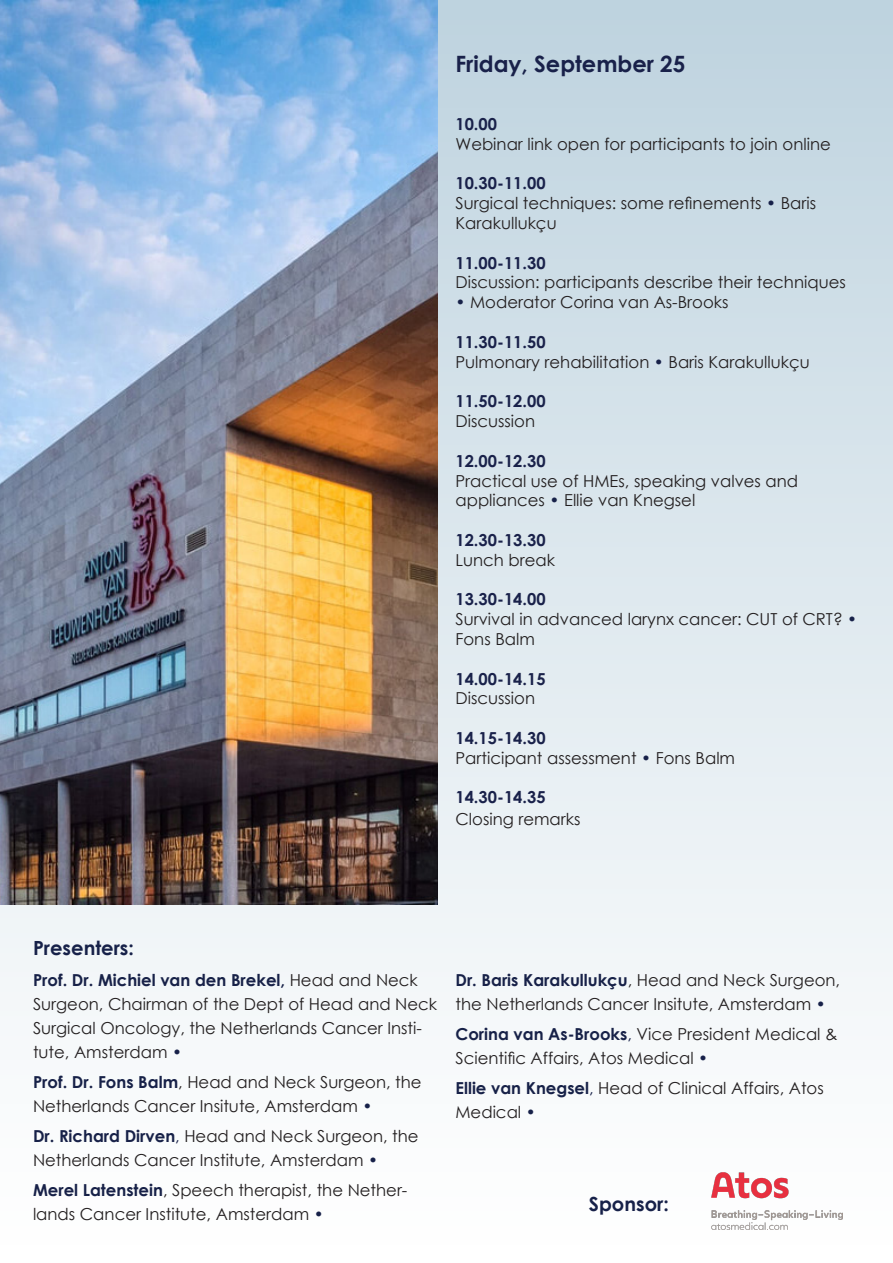
<style>
.page{position:relative;width:893px;height:1263px;background:#fff}
.page>*{position:absolute;margin:0;border:0;box-sizing:border-box;transform-origin:0 0}
.t1{font:700 22.5px "Century Gothic";color:#19214a}
.t2{font:700 19.5px "Century Gothic";color:#172149}
.t3{font:16.5px/24px "Century Gothic";color:#231f20}
.t4{font:700 16.5px "Century Gothic";color:#19214a}
.s1{color:#172149}
.s2{font-weight:700;color:#172148}
.s3{color:#172148}
</style>
<div class="page">
<div style="left:0;top:0;width:893px;height:1245px;background:linear-gradient(to bottom,#bfd3df,#fff)"></div>
<img style="left:0;top:0;width:437px;height:904px">
<img style="left:711px;top:1173px;width:132px;height:57px">
<p class="t1" style="left:455px;top:46px;width:231px">Friday, September 25</p>
<p class="t4" style="left:455px;top:112px;width:43px">10.00</p>
<p class="t3" style="left:455px;top:132px;width:377px">Webinar link open for participants to join online</p>
<p class="t4" style="left:455px;top:171px;width:92px">10.30-11.00</p>
<p class="t3" style="left:455px;top:191px;width:362px">Surgical techniques: some refinements <span class="s1">•</span> Baris</p>
<p class="t3" style="left:455px;top:211px;width:103px">Karakullukçu</p>
<p class="t4" style="left:455px;top:250px;width:92px">11.00-11.30</p>
<p class="t3" style="left:455px;top:270px;width:392px">Discussion: participants describe their techniques</p>
<p class="t3" style="left:455px;top:290px;width:275px"><span class="s1">•</span> Moderator Corina van As-Brooks</p>
<p class="t4" style="left:455px;top:329px;width:92px">11.30-11.50</p>
<p class="t3" style="left:455px;top:349px;width:356px">Pulmonary rehabilitation <span class="s1">•</span> Baris Karakullukçu</p>
<p class="t4" style="left:455px;top:389px;width:92px">11.50-12.00</p>
<p class="t3" style="left:455px;top:409px;width:81px">Discussion</p>
<p class="t4" style="left:455px;top:448px;width:92px">12.00-12.30</p>
<p class="t3" style="left:455px;top:468px;width:344px">Practical use of HMEs, speaking valves and</p>
<p class="t3" style="left:455px;top:488px;width:241px">appliances <span class="s1">•</span> Ellie van Knegsel</p>
<p class="t4" style="left:455px;top:527px;width:92px">12.30-13.30</p>
<p class="t3" style="left:455px;top:547px;width:101px">Lunch break</p>
<p class="t4" style="left:455px;top:587px;width:92px">13.30-14.00</p>
<p class="t3" style="left:455px;top:609px;width:403px;line-height:19.8px">Survival in advanced larynx cancer: CUT of CRT? <span class="s1">•<br></span>Fons Balm</p>
<p class="t4" style="left:455px;top:666px;width:92px">14.00-14.15</p>
<p class="t3" style="left:455px;top:686px;width:81px">Discussion</p>
<p class="t4" style="left:455px;top:725px;width:92px">14.15-14.30</p>
<p class="t3" style="left:455px;top:745px;width:281px">Participant assessment <span class="s1">•</span> Fons Balm</p>
<p class="t4" style="left:455px;top:785px;width:92px">14.30-14.35</p>
<p class="t3" style="left:455px;top:807px;width:127px">Closing remarks</p>
<p class="t2" style="left:33px;top:933px;width:103px">Presenters:</p>
<p class="t3" style="left:33px;top:968px;width:406px"><span class="s2">Prof. Dr. Michiel van den Brekel,</span> Head and Neck Surgeon, Chairman of the Dept of Head and Neck Surgical Oncology, the Netherlands Cancer Insti&shy;tute, Amsterdam <span class="s1">•</span></p>
<p class="t3" style="left:33px;top:1070px;width:390px"><span class="s2">Prof. Dr. Fons Balm</span>, Head and Neck Surgeon, the<br>Netherlands Cancer Insitute, Amsterdam <span class="s1">•</span></p>
<p class="t3" style="left:33px;top:1124px;width:387px"><span class="s2">Dr. Richard Dirven</span><span class="s3">,</span> Head and Neck Surgeon, the<br>Netherlands Cancer Institute, Amsterdam <span class="s1">•</span></p>
<p class="t3" style="left:33px;top:1178px;width:376px"><span class="s2">Merel Latenstein</span>, Speech therapist, the Nether&shy;lands Cancer Institute, Amsterdam <span class="s1">•</span></p>
<p class="t3" style="left:455px;top:968px;width:386px"><span class="s2">Dr. Baris Karakullukçu</span>, Head and Neck Surgeon, the Netherlands Cancer Insitute, Amsterdam <span class="s1">•</span></p>
<p class="t3" style="left:455px;top:1022px;width:384px"><span class="s2">Corina van As-Brooks</span><span class="s3">,</span> Vice President Medical &amp;<br>Scientific Affairs, Atos Medical <span class="s1">•</span></p>
<p class="t3" style="left:455px;top:1076px;width:370px"><span class="s2">Ellie van Knegsel</span><span class="s3">,</span> Head of Clinical Affairs, Atos<br>Medical <span class="s1">•</span></p>
<p class="t2" style="left:589px;top:1189px;width:81px">Sponsor:</p>
</div>
